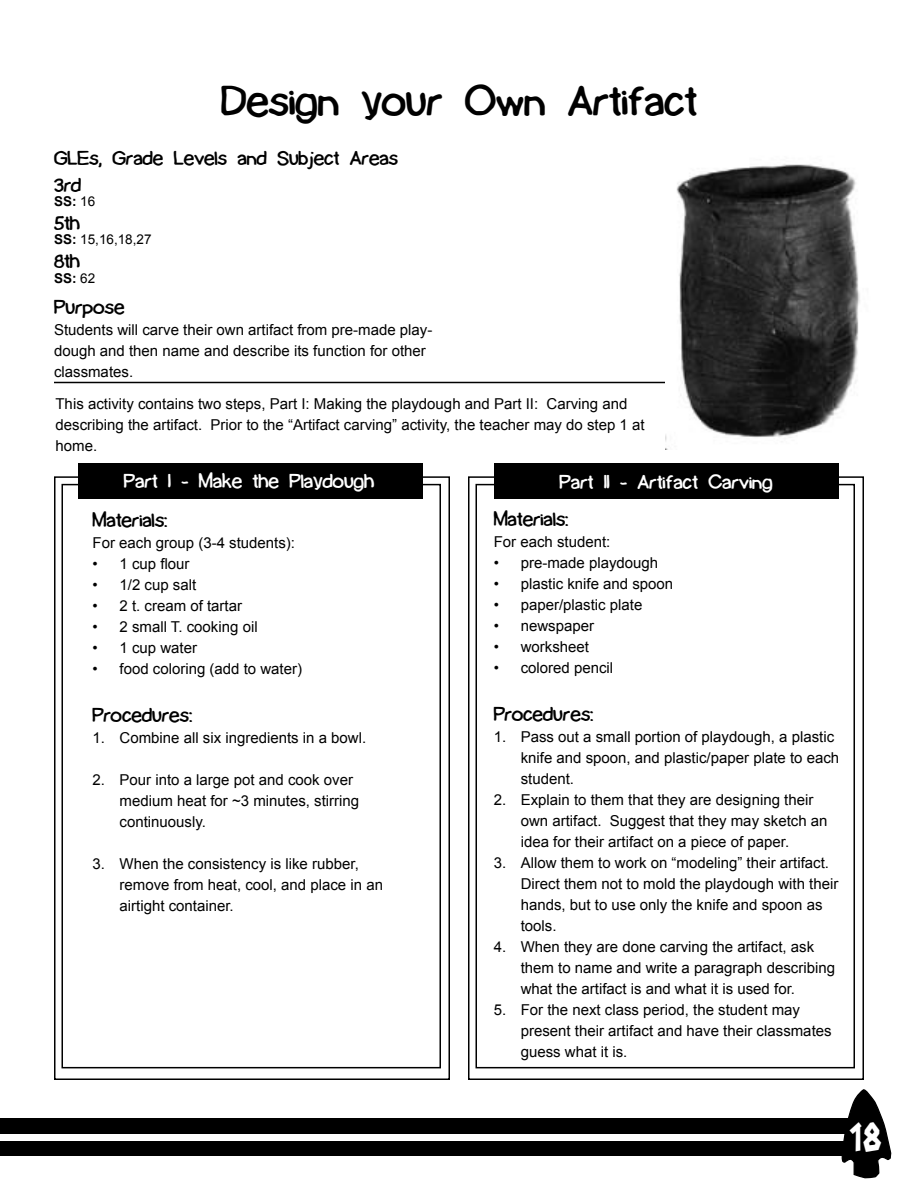
<style>
.page{position:relative;width:918px;height:1188px;background:#fff}
.page>*{position:absolute;margin:0;border:0;box-sizing:border-box;transform-origin:0 0}
.t1{font:45px "Lamebrain BRK";color:#000}
.t2{font:39px "Radioactive Granny";color:#fff}
.t3{font:21px "Lamebrain BRK";color:#000}
.t4{font:21px "Lamebrain BRK";color:#fff}
.t5{font:15px/21px "Arial";color:#000}
.t6{font:13.5px "Arial";color:#000}
.t7{font:700 13.5px "Arial";color:#000}
.s1{font-weight:400}
.s2{font-weight:700}
</style>
<div class="page">
<div style="left:78px;top:464px;width:345px;height:35px;background:#000"></div>
<div style="left:0;top:1118px;width:853px;height:38px;background:#000"></div>
<div style="left:0;top:1134px;width:864px;height:7px;background:#fff"></div>
<svg style="left:841px;top:1089px;width:51px;height:90px"></svg>
<hr style="left:54px;top:382px;width:810px;height:1px;background:#000">
<div style="left:54px;top:476px;width:396px;height:604px;border:2px solid #000"></div>
<div style="left:62px;top:484px;width:379px;height:584px;border:2px solid #000"></div>
<div style="left:468px;top:476px;width:396px;height:604px;border:2px solid #000"></div>
<div style="left:476px;top:484px;width:379px;height:584px;border:2px solid #000"></div>
<div style="left:494px;top:464px;width:345px;height:35px;background:#000"></div>
<img style="left:665px;top:164px;width:199px;height:286px">
<h1 class="t1" style="left:221px;top:81px;width:477px">Design your Own Artifact</h1>
<h3 class="t3" style="left:54px;top:149px;width:346px">GLEs, Grade Levels and Subject Areas</h3>
<p class="t7" style="left:54px;top:193px;width:43px">SS: <span class="s1">16</span></p>
<p class="t6" style="left:54px;top:231px;width:99px"><span class="s2">SS:</span> 15,16,18,27</p>
<p class="t7" style="left:54px;top:269px;width:43px">SS: <span class="s1">62</span></p>
<h3 class="t3" style="left:54px;top:175px;width:29px">3rd</h3>
<h3 class="t3" style="left:54px;top:214px;width:28px">5th</h3>
<h3 class="t3" style="left:54px;top:252px;width:28px">8th</h3>
<h3 class="t3" style="left:54px;top:298px;width:72px">Purpose</h3>
<p class="t5" style="left:54px;top:320px;width:380px">Students will carve their own artifact from pre-made play&shy;dough and then name and describe its function for other classmates.</p>
<p class="t5" style="left:56px;top:394px;width:591px">This activity contains two steps, Part I: Making the playdough and Part II: Carving and describing the artifact. Prior to the “Artifact carving” activity, the teacher may do step 1 at home.</p>
<h3 class="t4" style="left:124px;top:472px;width:252px">Part I - Make the Playdough</h3>
<h3 class="t4" style="left:560px;top:472px;width:214px">Part II - Artifact Carving</h3>
<h3 class="t3" style="left:93px;top:511px;width:76px">Materials:</h3>
<p class="t5" style="left:120px;top:532px;width:184px;text-indent:-27px">For each group (3-4 students):<br>1 cup flour<br>1/2 cup salt<br>2 t. cream of tartar<br>2 small T. cooking oil<br>1 cup water<br>food coloring (add to water)</p>
<h3 class="t3" style="left:93px;top:706px;width:101px">Procedures:</h3>
<p class="t5" style="left:120px;top:727px;width:248px">Combine all six ingredients in a bowl.</p>
<p class="t5" style="left:120px;top:769px;width:241px">Pour into a large pot and cook over medium heat for ~3 minutes, stirring continuously.</p>
<p class="t5" style="left:120px;top:853px;width:265px">When the consistency is like rubber, remove from heat, cool, and place in an airtight container.</p>
<p class="t5" style="left:93px;top:553px;width:7px;text-align:justify">• • • • • •</p>
<p class="t5" style="left:93px;top:727px;width:14px">1.</p>
<p class="t5" style="left:93px;top:769px;width:14px">2.</p>
<p class="t5" style="left:93px;top:853px;width:14px">3.</p>
<h3 class="t3" style="left:494px;top:509px;width:76px">Materials:</h3>
<p class="t5" style="left:521px;top:531px;width:154px;text-indent:-27px">For each student: pre-made playdough plastic knife and spoon paper/plastic plate newspaper<br>worksheet<br>colored pencil</p>
<h3 class="t3" style="left:494px;top:704px;width:101px">Procedures:</h3>
<p class="t5" style="left:521px;top:726px;width:320px">Pass out a small portion of playdough, a plastic knife and spoon, and plastic/paper plate to each student.<br>Explain to them that they are designing their own artifact. Suggest that they may sketch an idea for their artifact on a piece of paper.<br>Allow them to work on “modeling” their artifact.<br>Direct them not to mold the playdough with their hands, but to use only the knife and spoon as tools.<br>When they are done carving the artifact, ask them to name and write a paragraph describing what the artifact is and what it is used for.<br>For the next class period, the student may present their artifact and have their classmates guess what it is.</p>
<p class="t5" style="left:494px;top:552px;width:7px;text-align:justify">• • • • • •</p>
<p class="t5" style="left:494px;top:726px;width:14px">1.</p>
<p class="t5" style="left:494px;top:789px;width:14px">2.</p>
<p class="t5" style="left:494px;top:852px;width:14px">3.</p>
<p class="t5" style="left:494px;top:936px;width:14px">4.</p>
<p class="t5" style="left:494px;top:1000px;width:14px">5.</p>
<h2 class="t2" style="left:849px;top:1114px;width:34px">18</h2>
</div>
